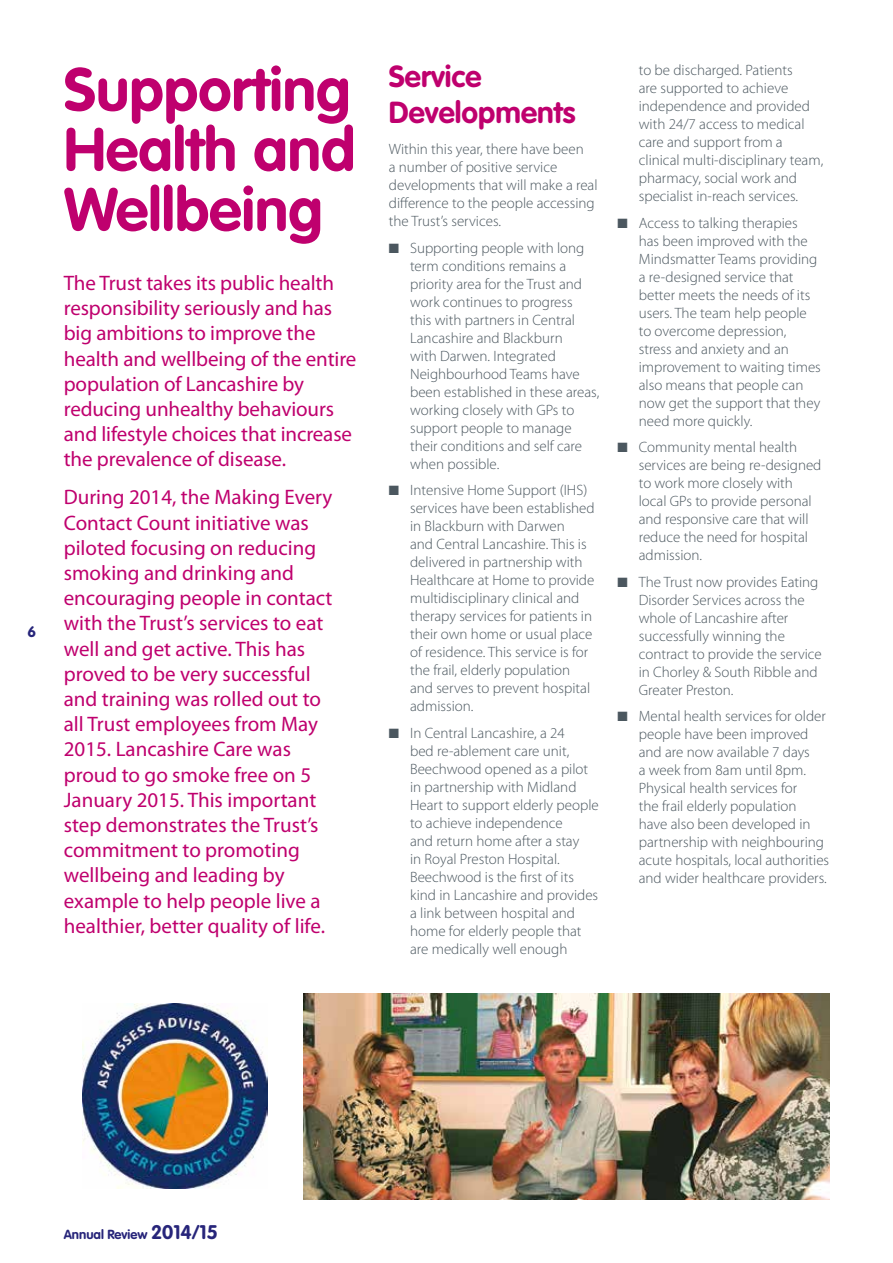
<style>
.page{position:relative;width:893px;height:1263px;background:#fff}
.page>*{position:absolute;margin:0;border:0;box-sizing:border-box;transform-origin:0 0}
.t1{font:700 60px/60px "VAG Rounded";color:#bf006e;text-align:justify}
.t2{font:700 30px/36px "VAG Rounded";color:#bf006e}
.t3{font:21px/25.2px "Myriad Pro";color:#bf006e}
.t4{font:300 15px/18px "Myriad Pro";color:#4b575f}
.t5{font:700 15px "VAG Rounded";color:#27257a}
.t6{font:700 12.9px "VAG Rounded";color:#27257a}
.s1{font-size:19.5px}
</style>
<div class="page">
<img style="left:303px;top:994px;width:526px;height:205px">
<img style="left:82px;top:1003px;width:186px;height:186px">
<p class="t5" style="left:28px;top:623px;width:10px">6</p>
<h1 class="t1" style="left:64px;top:59px;width:293px">Supporting Health and Wellbeing</h1>
<p class="t3" style="left:64px;top:271px;width:294px">The Trust takes its public health responsibility seriously and has big ambitions to improve the health and wellbeing of the entire population of Lancashire by reducing unhealthy behaviours and lifestyle choices that increase the prevalence of disease.</p>
<p class="t3" style="left:64px;top:485px;width:270px">During 2014, the Making Every<br>Contact Count initiative was piloted focusing on reducing smoking and drinking and encouraging people in contact with the Trust’s services to eat well and get active. This has proved to be very successful and training was rolled out to all Trust employees from May<br>2015. Lancashire Care was proud to go smoke free on 5<br>January 2015. This important step demonstrates the Trust’s commitment to promoting wellbeing and leading by example to help people live a healthier, better quality of life.</p>
<h2 class="t2" style="left:389px;top:58px;width:188px">Service<br>Developments</h2>
<p class="t4" style="left:389px;top:140px;width:210px">Within this year, there have been<br>a number of positive service developments that will make a real difference to the people accessing the Trust’s services.</p>
<p class="t4" style="left:410px;top:239px;width:191px;text-indent:-21px">■ Supporting people with long term conditions remains a priority area for the Trust and work continues to progress<br>this with partners in Central<br>Lancashire and Blackburn<br>with Darwen. Integrated<br>Neighbourhood Teams have been established in these areas, working closely with GPs to support people to manage their conditions and self care when possible.</p>
<p class="t4" style="left:410px;top:481px;width:186px;text-indent:-21px">■ Intensive Home Support (IHS) services have been established in Blackburn with Darwen<br>and Central Lancashire. This is delivered in partnership with<br>Healthcare at Home to provide multidisciplinary clinical and therapy services for patients in their own home or usual place of residence. This service is for the frail, elderly population and serves to prevent hospital admission.</p>
<p class="t4" style="left:410px;top:724px;width:190px;text-indent:-21px">■ In Central Lancashire, a 24<br>bed re-ablement care unit,<br>Beechwood opened as a pilot in partnership with Midland<br>Heart to support elderly people to achieve independence<br>and return home after a stay<br>in Royal Preston Hospital.<br>Beechwood is the first of its kind in Lancashire and provides a link between hospital and home for elderly people that are medically well enough</p>
<p class="t4" style="left:639px;top:61px;width:186px">to be discharged. Patients<br>are supported to achieve independence and provided with 24/7 access to medical care and support from a clinical multi-disciplinary team, pharmacy, social work and specialist in-reach services.</p>
<p class="t4" style="left:639px;top:214px;width:184px;text-indent:-21px">■ Access to talking therapies has been improved with the<br>Mindsmatter Teams providing a re-designed service that better meets the needs of its users. The team help people to overcome depression, stress and anxiety and an improvement to waiting times also means that people can now get the support that they need more quickly.</p>
<p class="t4" style="left:639px;top:438px;width:184px;text-indent:-21px">■ Community mental health services are being re-designed to work more closely with local GPs to provide personal and responsive care that will reduce the need for hospital admission.</p>
<p class="t4" style="left:639px;top:573px;width:185px;text-indent:-21px">■ The Trust now provides Eating<br>Disorder Services across the whole of Lancashire after successfully winning the contract to provide the service in Chorley &amp; South Ribble and<br>Greater Preston.</p>
<p class="t4" style="left:639px;top:707px;width:192px;text-indent:-21px">■ Mental health services for older people have been improved and are now available 7 days<br>a week from 8am until 8pm.<br>Physical health services for<br>the frail elderly population<br>have also been developed in partnership with neighbouring acute hospitals, local authorities and wider healthcare providers.</p>
<p class="t6" style="left:64px;top:1226px;width:156px">Annual Review <span class="s1">2014/15</span></p>
</div>
